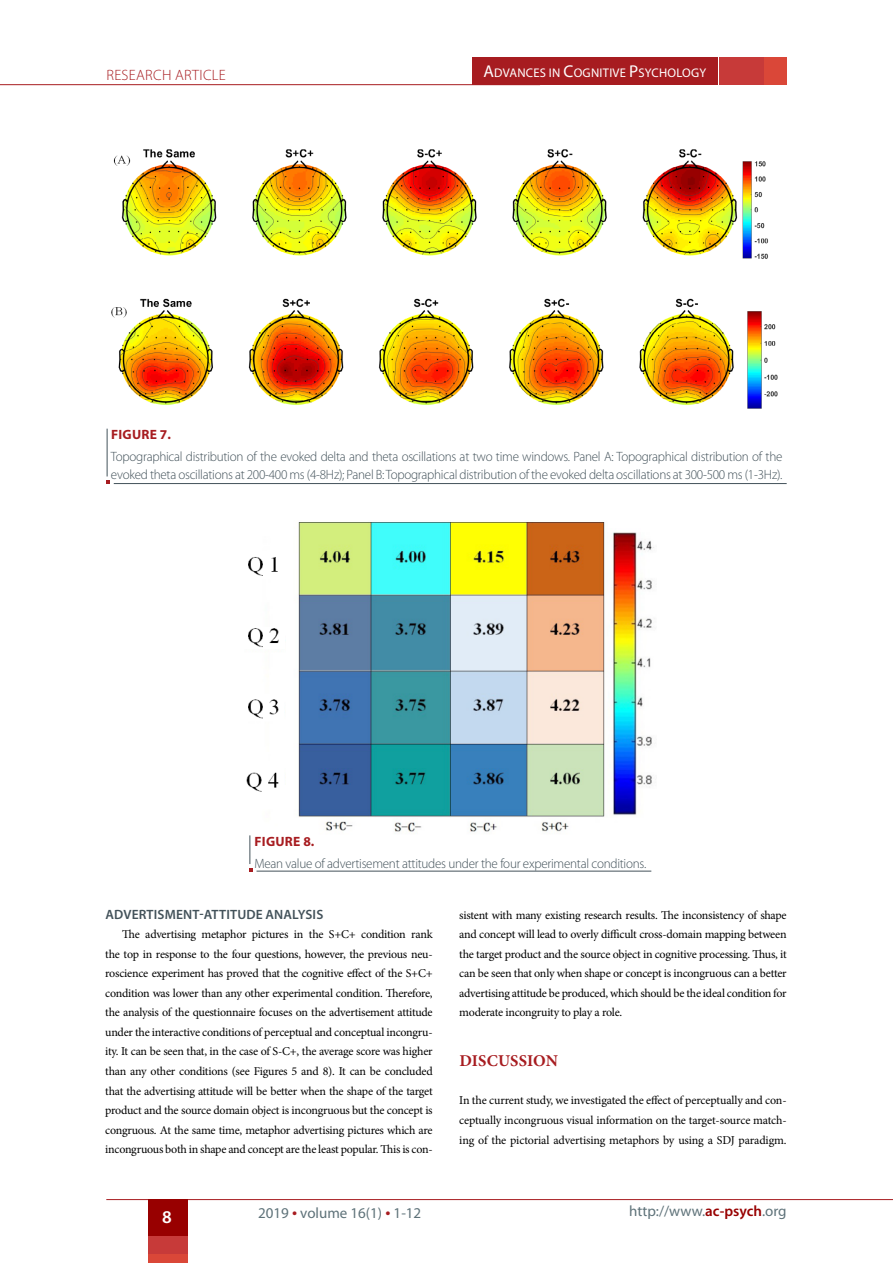
<style>
.page{position:relative;width:893px;height:1263px;background:#fff}
.page>*{position:absolute;margin:0;border:0;box-sizing:border-box;transform-origin:0 0}
.t1{font:600 18px "Myriad Pro";color:#fff}
.t2{font:700 16.5px "Minion Pro";letter-spacing:.01em;color:#a71c20}
.t3{font:15px "Myriad Pro";color:#5e7279}
.t4{font:300 15px "Myriad Pro";letter-spacing:.02em;color:#a71c20}
.t5{font:300 13.5px/18px "Myriad Pro";letter-spacing:-.02em;color:#43525a}
.t6{font:600 13.5px "Myriad Pro";letter-spacing:.01em;color:#43525a}
.t7{font:700 13.5px "Myriad Pro";letter-spacing:.02em;color:#a71c20}
.t8{font:12.6px "Myriad Pro";letter-spacing:.02em;color:#fff}
.t9{font:12px/19.5px "Minion Pro";letter-spacing:-.02em;color:#000;text-align:justify}
.s1{font-size:17.1px}
.s2{font-size:18px;color:#a71c20}
.s3{font-weight:600;color:#980000}
</style>
<div class="page">
<div style="left:472px;top:57px;width:246px;height:28px;background:#a71c20"></div>
<hr style="left:0;top:84px;width:540px;height:1px;background:#a71c20">
<div style="left:719px;top:57px;width:44px;height:28px;background:#c73a39"></div>
<div style="left:764px;top:57px;width:23px;height:28px;background:#da4738"></div>
<hr style="left:106px;top:1199px;width:787px;height:1px;background:#a71c20">
<div style="left:148px;top:1254px;width:39px;height:9px;background:#da4738"></div>
<div style="left:148px;top:1236px;width:39px;height:17px;background:#c73a39"></div>
<div style="left:148px;top:1199px;width:39px;height:36px;background:#980000"></div>
<img style="left:111px;top:149px;width:667px;height:260px">
<svg style="left:107px;top:480px;width:3px;height:4px"></svg>
<hr style="left:107px;top:429px;width:1px;height:47px;background:#43525a">
<hr style="left:114px;top:483px;width:673px;height:1px;background:#43525a">
<img style="left:246px;top:522px;width:408px;height:311px">
<svg style="left:249px;top:835px;width:4px;height:36px"></svg>
<hr style="left:257px;top:871px;width:394px;height:1px;background:#43525a">
<p class="t4" style="left:106px;top:67px;width:121px">RESEARCH ARTICLE</p>
<p class="t8" style="left:483px;top:65px;width:224px"><span class="s1">A</span>DVANCES IN <span class="s1">C</span>OGNITIVE <span class="s1">P</span>SYCHOLOGY</p>
<p class="t7" style="left:111px;top:425px;width:61px">FIGURE 7.</p>
<p class="t5" style="left:111px;top:448px;width:673px">Topographical distribution of the evoked delta and theta oscillations at two time windows. Panel A: Topographical distribution of the evoked theta oscillations at 200-400 ms (4-8Hz); Panel B: Topographical distribution of the evoked delta oscillations at 300-500 ms (1-3Hz).</p>
<p class="t7" style="left:255px;top:832px;width:61px">FIGURE 8.</p>
<p class="t5" style="left:254px;top:854px;width:393px">Mean value of advertisement attitudes under the four experimental conditions.</p>
<p class="t6" style="left:105px;top:905px;width:219px">ADVERTISMENT-ATTITUDE ANALYSIS</p>
<p class="t9" style="left:105px;top:924px;width:329px;text-indent:17px">The advertising metaphor pictures in the S+C+ condition rank the top in response to the four questions, however, the previous neu&shy;roscience experiment has proved that the cognitive effect of the S+C+ condition was lower than any other experimental condition. Therefore, the analysis of the questionnaire focuses on the advertisement attitude under the interactive conditions of perceptual and conceptual incongru&shy;ity. It can be seen that, in the case of S-C+, the average score was higher than any other conditions (see Figures 5 and 8). It can be concluded that the advertising attitude will be better when the shape of the target product and the source domain object is incongruous but the concept is congruous. At the same time, metaphor advertising pictures which are incongruous both in shape and concept are the least popular. This is con-</p>
<p class="t9" style="left:459px;top:905px;width:329px">sistent with many existing research results. The inconsistency of shape and concept will lead to overly difficult cross-domain mapping between the target product and the source object in cognitive processing. Thus, it can be seen that only when shape or concept is incongruous can a better advertising attitude be produced, which should be the ideal condition for moderate incongruity to play a role.</p>
<h2 class="t2" style="left:459px;top:1049px;width:100px">DISCUSSION</h2>
<p class="t9" style="left:459px;top:1091px;width:329px">In the current study, we investigated the effect of perceptually and con&shy;ceptually incongruous visual information on the target-source match&shy;ing of the pictorial advertising metaphors by using a SDJ paradigm.</p>
<h1 class="t1" style="left:162px;top:1205px;width:11px">8</h1>
<p class="t3" style="left:258px;top:1204px;width:165px">2019 <span class="s2">•</span> volume 16(1) <span class="s2">•</span> 1-12</p>
<p class="t3" style="left:629px;top:1202px;width:159px">http://www.<span class="s3">ac-psych</span>.org</p>
</div>
